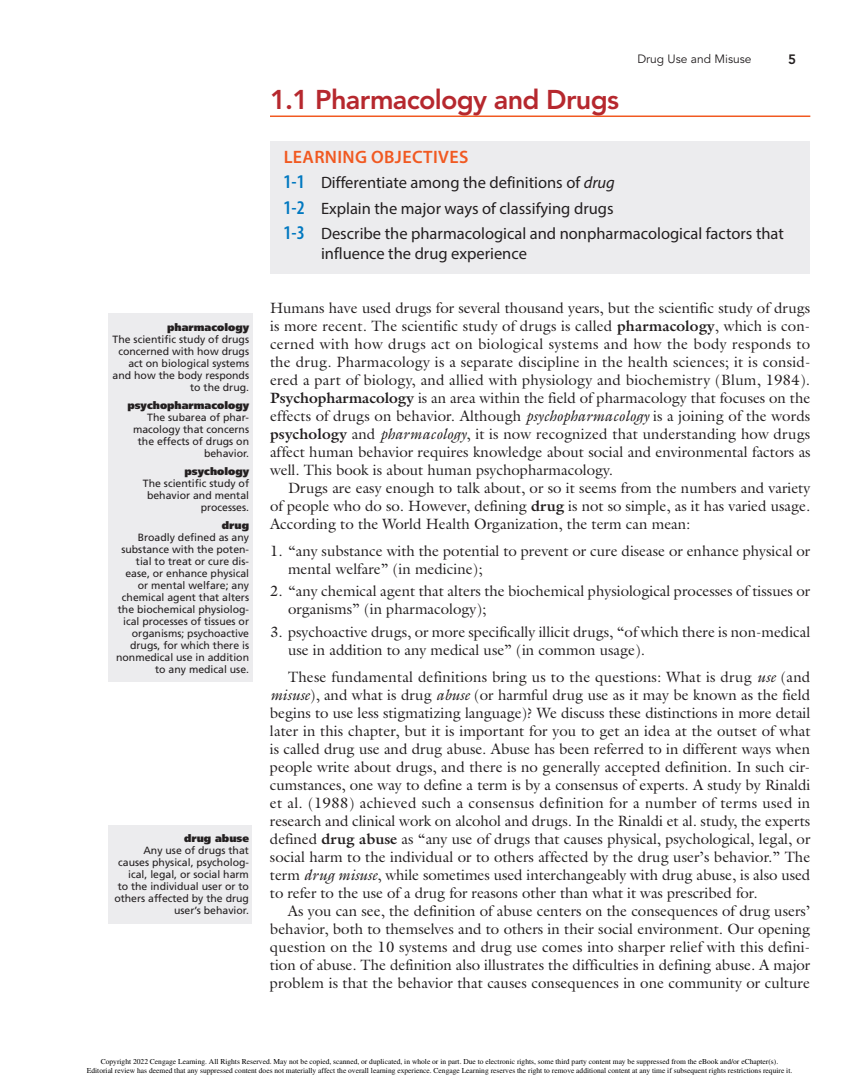
<style>
.page{position:relative;width:864px;height:1080px;background:#fff}
.page>*{position:absolute;margin:0;border:0;box-sizing:border-box;transform-origin:0 0}
.t1{font:800 27px "Avenir LT Std";letter-spacing:-.025em;color:#b6282e}
.t2{font:600 18px "Myriad Pro";letter-spacing:.02em;color:#f15921}
.t3{font:16.5px/25.5px "Myriad Pro";color:#231f20}
.t4{font:15px/18px "Galliard Std";color:#231f20}
.t5{font:15px "Galliard Std";letter-spacing:.02em;color:#231f20}
.t6{font:800 13.5px "Avenir LT Std";color:#231f20}
.t7{font:12px "Avenir LT Std";color:#231f20}
.t8{font:10.5px/12px "Frutiger LT Std";color:#231f20;text-align:right}
.t9{font:7.5px/9.6px "Times";color:#000;text-align:center}
.s1{font-weight:900}
.s2{font-weight:600;font-stretch:condensed;font-size:19.5px;color:#0078c0}
.s3{font-style:italic}
.s4{font-weight:700}
</style>
<div class="page">
<hr style="left:270px;top:116px;width:540px;height:1px;background:#f15921">
<div style="left:270px;top:141px;width:540px;height:133px;background:#ececee"></div>
<div style="left:108px;top:314px;width:144px;height:368px;background:#ececee"></div>
<div style="left:108px;top:825px;width:144px;height:99px;background:#ececee"></div>
<p class="t8" style="left:113px;top:321px;width:138px"><span class="s1">pharmacology<br></span>The scientific study of drugs concerned with how drugs act on biological systems and how the body responds to the drug.</p>
<p class="t8" style="left:127px;top:399px;width:123px"><span class="s1">psychopharmacology<br></span>The subarea of phar&shy;macology that concerns the effects of drugs on behavior.</p>
<p class="t8" style="left:143px;top:465px;width:108px"><span class="s1">psychology<br></span>The scientific study of behavior and mental processes.</p>
<p class="t8" style="left:116px;top:519px;width:135px"><span class="s1">drug<br></span>Broadly defined as any substance with the poten&shy;tial to treat or cure dis&shy;ease, or enhance physical or mental welfare; any chemical agent that alters the biochemical physiolog&shy;ical processes of tissues or organisms; psychoactive drugs, for which there is nonmedical use in addition to any medical use.</p>
<p class="t8" style="left:114px;top:833px;width:136px"><span class="s1">drug abuse<br></span>Any use of drugs that causes physical, psycholog&shy;ical, legal, or social harm<br>to the individual user or to others affected by the drug user’s behavior.</p>
<p class="t7" style="left:637px;top:52px;width:116px">Drug Use and Misuse</p>
<p class="t6" style="left:788px;top:51px;width:9px">5</p>
<p class="t1" style="left:270px;top:83px;width:351px">1.1 Pharmacology and Drugs</p>
<p class="t2" style="left:284px;top:145px;width:186px">LEARNING OBJECTIVES</p>
<p class="t3" style="left:284px;top:170px;width:502px"><span class="s2">1-1</span> Differentiate among the definitions of <span class="s3">drug<br></span><span class="s2">1-2</span> Explain the major ways of classifying drugs<br><span class="s2">1-3</span> Describe the pharmacological and nonpharmacological factors that</p>
<p class="t3" style="left:321px;top:240px;width:208px">influence the drug experience</p>
<p class="t4" style="left:270px;top:298px;width:542px">Humans have used drugs for several thousand years, but the scientific study of drugs</p>
<p class="t4" style="left:270px;top:316px;width:542px">is more recent. The scientific study of drugs is called <span class="s4">pharmacology</span>, which is con-</p>
<p class="t5" style="left:270px;top:334px;width:542px">cerned with how drugs act on biological systems and how the body responds to</p>
<p class="t4" style="left:270px;top:352px;width:542px">the drug. Pharmacology is a separate discipline in the health sciences; it is consid-</p>
<p class="t4" style="left:270px;top:370px;width:542px">ered a part of biology, and allied with physiology and biochemistry (Blum, 1984).</p>
<p class="t4" style="left:270px;top:388px;width:542px"><span class="s4">Psychopharmacology</span> is an area within the field of pharmacology that focuses on the</p>
<p class="t4" style="left:270px;top:406px;width:542px">effects of drugs on behavior. Although <span class="s3">psychopharmacology</span> is a joining of the words</p>
<p class="t4" style="left:270px;top:424px;width:542px"><span class="s4">psychology</span> and <span class="s3">pharmacology</span>, it is now recognized that understanding how drugs</p>
<p class="t4" style="left:270px;top:442px;width:542px">affect human behavior requires knowledge about social and environmental factors as</p>
<p class="t4" style="left:270px;top:460px;width:344px">well. This book is about human psychopharmacology.</p>
<p class="t4" style="left:288px;top:478px;width:524px">Drugs are easy enough to talk about, or so it seems from the numbers and variety</p>
<p class="t4" style="left:270px;top:496px;width:542px">of people who do so. However, defining <span class="s4">drug</span> is not so simple, as it has varied usage.</p>
<p class="t4" style="left:270px;top:514px;width:422px">According to the World Health Organization, the term can mean:</p>
<p class="t4" style="left:288px;top:541px;width:524px;text-indent:-18px">1. “any substance with the potential to prevent or cure disease or enhance physical or mental welfare” (in medicine);</p>
<p class="t4" style="left:288px;top:582px;width:524px;text-indent:-18px">2. “any chemical agent that alters the biochemical physiological processes of tissues or organisms” (in pharmacology);</p>
<p class="t4" style="left:288px;top:622px;width:524px;text-indent:-18px">3. psychoactive drugs, or more specifically illicit drugs, “of which there is non-medical use in addition to any medical use” (in common usage).</p>
<p class="t4" style="left:288px;top:667px;width:524px">These fundamental definitions bring us to the questions: What is drug <span class="s3">use</span> (and</p>
<p class="t4" style="left:270px;top:685px;width:542px"><span class="s3">misuse</span>), and what is drug <span class="s3">abuse</span> (or harmful drug use as it may be known as the field</p>
<p class="t4" style="left:270px;top:703px;width:542px">begins to use less stigmatizing language)? We discuss these distinctions in more detail</p>
<p class="t4" style="left:270px;top:721px;width:542px">later in this chapter, but it is important for you to get an idea at the outset of what</p>
<p class="t4" style="left:270px;top:739px;width:542px">is called drug use and drug abuse. Abuse has been referred to in different ways when</p>
<p class="t4" style="left:270px;top:757px;width:542px">people write about drugs, and there is no generally accepted definition. In such cir-</p>
<p class="t4" style="left:270px;top:775px;width:542px">cumstances, one way to define a term is by a consensus of experts. A study by Rinaldi</p>
<p class="t5" style="left:270px;top:793px;width:542px">et al. (1988) achieved such a consensus definition for a number of terms used in</p>
<p class="t4" style="left:270px;top:811px;width:542px">research and clinical work on alcohol and drugs. In the Rinaldi et al. study, the experts</p>
<p class="t4" style="left:270px;top:829px;width:542px">defined <span class="s4">drug abuse</span> as “any use of drugs that causes physical, psychological, legal, or</p>
<p class="t4" style="left:270px;top:847px;width:542px">social harm to the individual or to others affected by the drug user’s behavior.” The</p>
<p class="t4" style="left:270px;top:865px;width:542px">term <span class="s3">drug misuse</span>, while sometimes used interchangeably with drug abuse, is also used</p>
<p class="t4" style="left:270px;top:883px;width:489px">to refer to the use of a drug for reasons other than what it was prescribed for.</p>
<p class="t4" style="left:288px;top:901px;width:524px">As you can see, the definition of abuse centers on the consequences of drug users’</p>
<p class="t4" style="left:270px;top:919px;width:542px">behavior, both to themselves and to others in their social environment. Our opening</p>
<p class="t4" style="left:270px;top:937px;width:542px">question on the 10 systems and drug use comes into sharper relief with this defini-</p>
<p class="t4" style="left:270px;top:955px;width:542px">tion of abuse. The definition also illustrates the difficulties in defining abuse. A major</p>
<p class="t4" style="left:270px;top:973px;width:542px">problem is that the behavior that causes consequences in one community or culture</p>
<p class="t9" style="left:87px;top:1056px;width:707px">Copyright 2022 Cengage Learning. All Rights Reserved. May not be copied, scanned, or duplicated, in whole or in part. Due to electronic rights, some third party content may be suppressed from the eBook and/or eChapter(s).<br>Editorial review has deemed that any suppressed content does not materially affect the overall learning experience. Cengage Learning reserves the right to remove additional content at any time if subsequent rights restrictions require it.</p>
</div>
